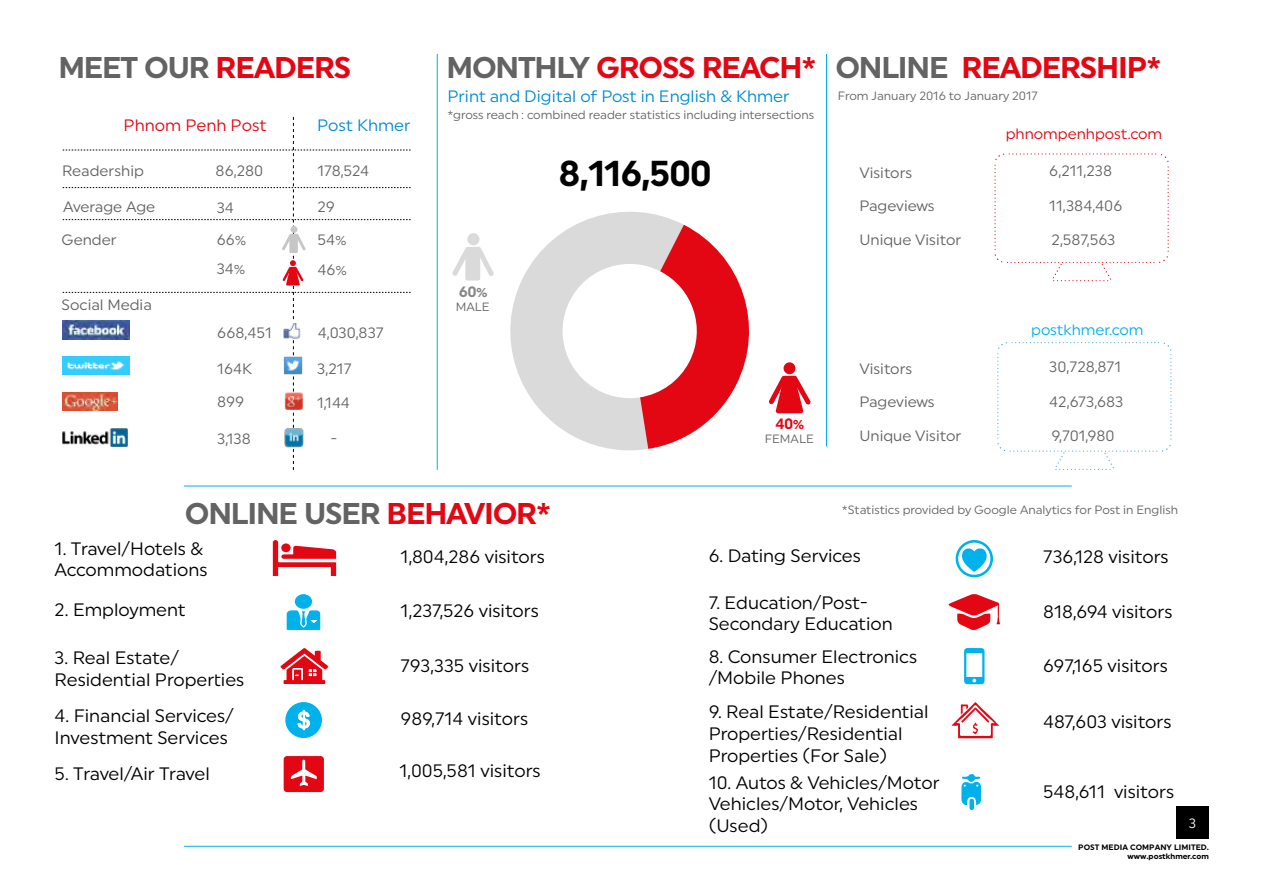
<style>
.page{position:relative;width:1263px;height:893px;background:#fff}
.page>*{position:absolute;margin:0;border:0;box-sizing:border-box;transform-origin:0 0}
.t1{font:700 36px "Uniform";letter-spacing:-.04em;color:#000}
.t2{font:700 30px "Uniform";letter-spacing:-.04em;color:#e30613}
.t3{font:700 30px "Uniform";letter-spacing:-.04em;color:#646363}
.t4{font:18px/21.6px "Uniform";color:#000}
.t5{font:18px "Uniform";letter-spacing:-.02em;color:#000}
.t6{font:16.5px "Uniform";color:#008bd2}
.t7{font:16.5px "Uniform";color:#e30613}
.t8{font:15px/33px "Uniform";color:#646363}
.t9{font:15px "Uniform";color:#e30613}
.t10{font:15px "Uniform";color:#00b1eb}
.t11{font:700 15px "Uniform";color:#878787}
.t12{font:700 15px "Uniform";color:#e30613}
.t13{font:13.5px "Uniform";color:#fff}
.t14{font:12px "Uniform";color:#646363}
.t15{font:700 7.8px/8.9px "Uniform";color:#000;text-align:right}
.s1{color:#e30613}
.s2{color:#646363}
</style>
<div class="page">
<hr style="left:437px;top:54px;width:1px;height:416px;background:#00b1eb">
<hr style="left:826px;top:54px;width:1px;height:392px;background:#00b1eb">
<hr style="left:184px;top:486px;width:888px;height:1px;background:#00b1eb">
<hr style="left:184px;top:846px;width:888px;height:1px;background:#00b1eb">
<svg style="left:63px;top:117px;width:348px;height:353px"></svg>
<svg style="left:510px;top:211px;width:174px;height:240px;fill:#dadada"></svg>
<div style="left:467px;top:233px;width:12px;height:12px;background:#dadada;border-radius:50%"></div>
<div style="left:465px;top:249px;width:15px;height:32px;background:#dadada;border-radius:2px"></div>
<svg style="left:452px;top:247px;width:42px;height:29px"></svg>
<svg style="left:640px;top:225px;width:171px;height:224px"></svg>
<svg style="left:994px;top:153px;width:175px;height:129px"></svg>
<svg style="left:997px;top:342px;width:175px;height:128px"></svg>
<svg style="left:273px;top:540px;width:63px;height:36px"></svg>
<div style="left:281px;top:543px;width:10px;height:9px;background:#e30613;border-radius:50%"></div>
<div style="left:295px;top:594px;width:17px;height:15px;background:#00b1eb;border-radius:50%"></div>
<svg style="left:287px;top:610px;width:33px;height:20px"></svg>
<svg style="left:281px;top:648px;width:47px;height:36px"></svg>
<svg style="left:285px;top:702px;width:37px;height:36px"></svg>
<svg style="left:284px;top:756px;width:40px;height:36px"></svg>
<svg style="left:956px;top:540px;width:37px;height:37px"></svg>
<svg style="left:948px;top:594px;width:52px;height:36px"></svg>
<svg style="left:964px;top:648px;width:20px;height:36px"></svg>
<svg style="left:951px;top:702px;width:48px;height:37px"></svg>
<svg style="left:961px;top:774px;width:20px;height:36px"></svg>
<img style="left:63px;top:321px;width:67px;height:18px">
<img style="left:63px;top:357px;width:67px;height:18px">
<img style="left:283px;top:357px;width:20px;height:18px">
<img style="left:285px;top:393px;width:18px;height:18px">
<img style="left:63px;top:429px;width:65px;height:18px">
<img style="left:63px;top:393px;width:55px;height:18px">
<img style="left:285px;top:429px;width:19px;height:18px">
<div style="left:1176px;top:806px;width:33px;height:33px;background:#000"></div>
<h2 class="t3" style="left:58px;top:50px;width:294px">MEET OUR <span class="s1">READERS</span></h2>
<h2 class="t2" style="left:447px;top:50px;width:716px"><span class="s2">MONTHLY</span> GROSS REACH* <span class="s2">ONLINE</span> READERSHIP*</h2>
<p class="t7" style="left:124px;top:116px;width:144px">Phnom Penh Post</p>
<p class="t8" style="left:62px;top:154px;width:83px">Readership</p>
<p class="t8" style="left:63px;top:190px;width:94px">Average Age</p>
<p class="t8" style="left:61px;top:223px;width:57px">Gender</p>
<p class="t8" style="left:216px;top:154px;width:49px">86,280</p>
<p class="t8" style="left:217px;top:191px;width:31px;line-height:32.2px">34<br>66%</p>
<p class="t8" style="left:217px;top:252px;width:30px">34%</p>
<p class="t8" style="left:61px;top:288px;width:92px">Social Media</p>
<p class="t8" style="left:217px;top:316px;width:56px">668,451</p>
<p class="t8" style="left:217px;top:352px;width:36px">164K</p>
<p class="t8" style="left:217px;top:385px;width:29px">899</p>
<p class="t8" style="left:217px;top:422px;width:35px">3,138</p>
<p class="t6" style="left:317px;top:116px;width:95px">Post Khmer</p>
<p class="t6" style="left:447px;top:87px;width:344px">Print and Digital of Post in English &amp; Khmer</p>
<p class="t14" style="left:447px;top:108px;width:368px">*gross reach : combined reader statistics including intersections</p>
<p class="t8" style="left:317px;top:154px;width:53px">178,524</p>
<h1 class="t1" style="left:559px;top:152px;width:155px">8,116,500</h1>
<p class="t8" style="left:317px;top:190px;width:31px">29<br>54%</p>
<p class="t8" style="left:317px;top:253px;width:31px">46%</p>
<p class="t14" style="left:456px;top:299px;width:35px">MALE</p>
<p class="t11" style="left:459px;top:283px;width:30px">60%</p>
<p class="t8" style="left:318px;top:316px;width:67px">4,030,837</p>
<p class="t8" style="left:317px;top:352px;width:36px">3,217</p>
<p class="t8" style="left:317px;top:386px;width:34px">1,144</p>
<p class="t8" style="left:331px;top:422px;width:8px">-</p>
<p class="t12" style="left:775px;top:414px;width:30px">40%</p>
<p class="t14" style="left:765px;top:431px;width:51px">FEMALE</p>
<p class="t14" style="left:838px;top:89px;width:202px">From January 2016 to January 2017</p>
<p class="t9" style="left:1006px;top:125px;width:158px">phnompenhpost.com</p>
<p class="t8" style="left:859px;top:156px;width:54px">Visitors</p>
<p class="t8" style="left:1049px;top:154px;width:64px">6,211,238</p>
<p class="t8" style="left:859px;top:189px;width:77px">Pageviews</p>
<p class="t8" style="left:1049px;top:189px;width:75px">11,384,406</p>
<p class="t8" style="left:859px;top:223px;width:103px">Unique Visitor</p>
<p class="t8" style="left:1051px;top:223px;width:65px">2,587,563</p>
<p class="t10" style="left:1031px;top:320px;width:114px">postkhmer.com</p>
<p class="t8" style="left:859px;top:352px;width:54px">Visitors</p>
<p class="t8" style="left:1049px;top:350px;width:73px">30,728,871</p>
<p class="t8" style="left:859px;top:385px;width:77px">Pageviews</p>
<p class="t8" style="left:1049px;top:385px;width:76px">42,673,683</p>
<p class="t8" style="left:859px;top:419px;width:103px">Unique Visitor</p>
<p class="t8" style="left:1051px;top:419px;width:65px">9,701,980</p>
<h2 class="t3" style="left:185px;top:496px;width:368px">ONLINE USER <span class="s1">BEHAVIOR*</span></h2>
<p class="t14" style="left:842px;top:502px;width:338px">*Statistics provided by Google Analytics for Post in English</p>
<p class="t4" style="left:55px;top:537px;width:154px">1. Travel/Hotels &amp;<br>Accommodations</p>
<p class="t4" style="left:709px;top:544px;width:154px">6. Dating Services</p>
<p class="t4" style="left:709px;top:591px;width:186px">7. Education/Post-<br>Secondary Education</p>
<p class="t4" style="left:709px;top:645px;width:210px">8. Consumer Electronics /Mobile Phones</p>
<p class="t4" style="left:709px;top:701px;width:221px">9. Real Estate/Residential<br>Properties/Residential<br>Properties (For Sale)</p>
<p class="t4" style="left:709px;top:771px;width:232px">10. Autos &amp; Vehicles/Motor<br>Vehicles/Motor, Vehicles (Used)</p>
<p class="t4" style="left:401px;top:545px;width:146px">1,804,286 visitors</p>
<p class="t4" style="left:1043px;top:545px;width:127px">736,128 visitors</p>
<p class="t4" style="left:54px;top:599px;width:133px">2. Employment</p>
<p class="t4" style="left:401px;top:599px;width:140px">1,237,526 visitors</p>
<p class="t4" style="left:1043px;top:600px;width:131px">818,694 visitors</p>
<p class="t4" style="left:1043px;top:654px;width:126px">697,165 visitors</p>
<p class="t4" style="left:55px;top:647px;width:191px">3. Real Estate/<br>Residential Properties</p>
<p class="t4" style="left:55px;top:704px;width:181px">4. Financial Services/<br>Investment Services</p>
<p class="t5" style="left:55px;top:762px;width:157px">5. Travel/Air Travel</p>
<p class="t4" style="left:401px;top:655px;width:130px">793,335 visitors</p>
<p class="t4" style="left:401px;top:707px;width:129px">989,714 visitors</p>
<p class="t4" style="left:399px;top:760px;width:143px">1,005,581 visitors</p>
<p class="t4" style="left:1043px;top:710px;width:130px">487,603 visitors</p>
<p class="t4" style="left:1043px;top:780px;width:133px">548,611 visitors</p>
<p class="t13" style="left:1189px;top:815px;width:9px">3</p>
<p class="t15" style="left:1078px;top:843px;width:132px">POST MEDIA COMPANY LIMITED. www.postkhmer.com</p>
</div>
